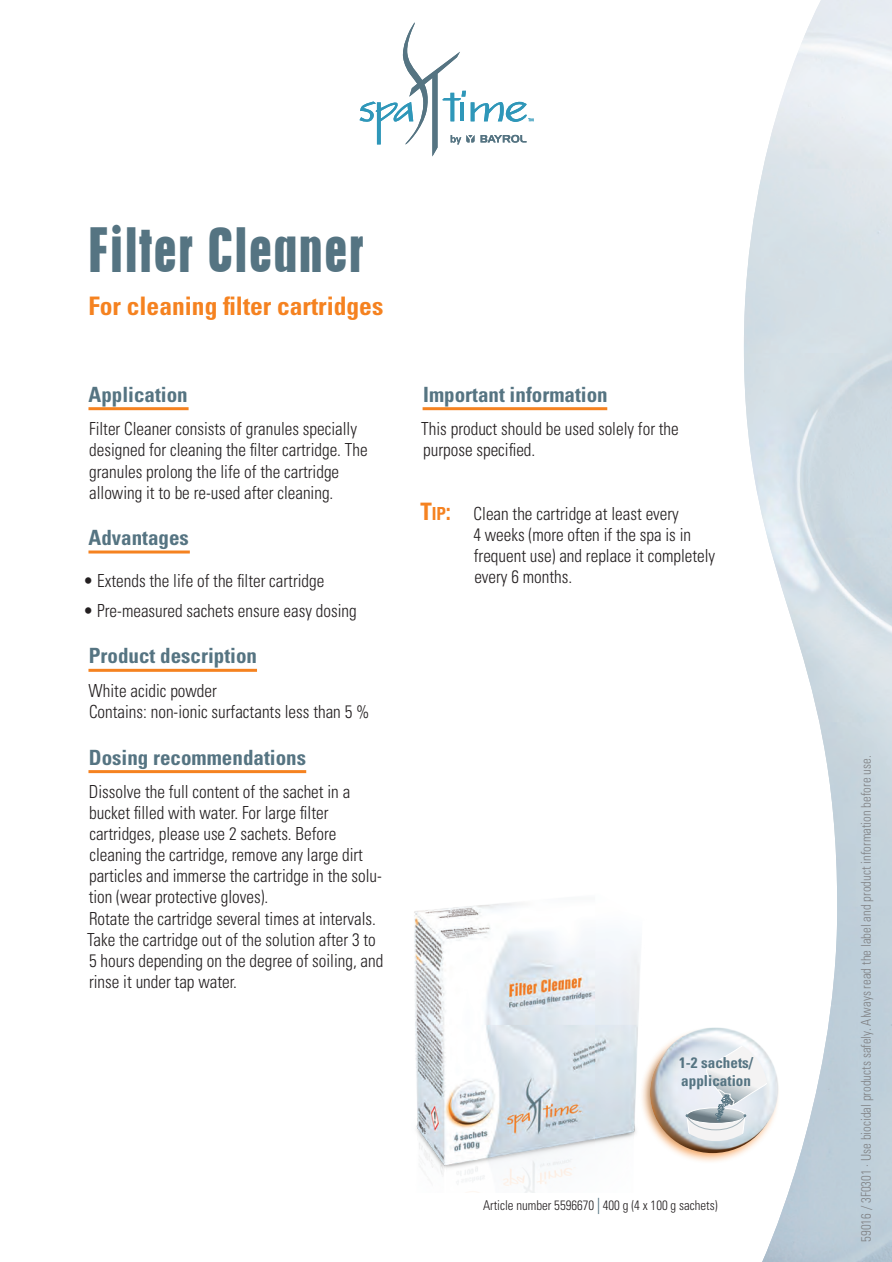
<style>
.page{position:relative;width:892px;height:1262px;background:#fff}
.page>*{position:absolute;margin:0;border:0;box-sizing:border-box;transform-origin:0 0}
.t1{font:54px "Cupido";letter-spacing:.025em;color:#557482;scale:.9 1}
.t2{font:700 condensed 25.5px "Univers LT Std";color:#f58220}
.t3{font:700 condensed 21px "Univers LT Std";color:#557482}
.t4{font:300 condensed 18px/21px "Univers LT Std";color:#231f20;scale:.95 1}
.t5{font:700 condensed 15.15px/17.4px "Univers LT Std";color:#557482}
.t6{font:300 condensed 13.5px "Univers LT Std";color:#808285;scale:.95 1}
.t7{font:300 condensed 13.5px "Univers LT Std";color:#231f20;scale:.95 1}
.s1{font-weight:700;font-size:24px;color:#f58220}
.s2{font-weight:700;color:#f58220}
.s3{font-family:"Vectora LT Std";font-weight:400;font-stretch:normal;font-size:16.2px;color:#557482}
</style>
<div class="page">
<img style="left:744px;top:0;width:147px;height:1261px">
<svg style="left:359px;top:23px;width:174px;height:133px"></svg>
<hr style="left:88px;top:407px;width:100px;height:3px;background:#f58220">
<hr style="left:88px;top:550px;width:102px;height:3px;background:#f58220">
<hr style="left:88px;top:668px;width:169px;height:3px;background:#f58220">
<hr style="left:88px;top:770px;width:218px;height:3px;background:#f58220">
<hr style="left:422px;top:407px;width:185px;height:3px;background:#f58220">
<img style="left:414px;top:903px;width:226px;height:288px">
<img style="left:600px;top:985px;width:223px;height:214px">
<svg style="left:685px;top:1042px;width:82px;height:98px"></svg>
<h1 class="t1" style="left:88px;top:212px;width:308px">Filter Cleaner</h1>
<h2 class="t2" style="left:88px;top:291px;width:296px">For cleaning filter cartridges</h2>
<p class="t3" style="left:88px;top:381px;width:101px">Application</p>
<p class="t4" style="left:89px;top:418px;width:295px">Filter Cleaner consists of granules specially designed for cleaning the filter cartridge. The granules prolong the life of the cartridge allowing it to be re-used after cleaning.</p>
<p class="t3" style="left:88px;top:524px;width:102px">Advantages</p>
<p class="t4" style="left:83px;top:570px;width:255px">• Extends the life of the filter cartridge</p>
<p class="t4" style="left:83px;top:600px;width:289px">• Pre-measured sachets ensure easy dosing</p>
<p class="t3" style="left:89px;top:642px;width:170px">Product description</p>
<p class="t4" style="left:89px;top:680px;width:297px">White acidic powder<br>Contains: non-ionic surfactants less than 5 %</p>
<p class="t3" style="left:89px;top:744px;width:218px">Dosing recommendations</p>
<p class="t4" style="left:87px;top:781px;width:313px">Dissolve the full content of the sachet in a bucket filled with water. For large filter cartridges, please use 2 sachets. Before cleaning the cartridge, remove any large dirt particles and immerse the cartridge in the solu&shy;tion (wear protective gloves).<br>Rotate the cartridge several times at intervals.<br>Take the cartridge out of the solution after 3 to 5 hours depending on the degree of soiling, and rinse it under tap water.</p>
<p class="t3" style="left:423px;top:381px;width:186px">Important information</p>
<p class="t4" style="left:421px;top:418px;width:272px">This product should be used solely for the purpose specified.</p>
<p class="t4" style="left:473px;top:503px;width:256px;text-indent:-53px"><span class="s1">T</span><span class="s2">ip</span><span class="s1">:</span> Clean the cartridge at least every<br>4 weeks (more often if the spa is in frequent use) and replace it completely every 6 months.</p>
<p class="t5" style="left:679px;top:1053px;width:75px">1-2 sachets/ application</p>
<p class="t7" style="left:483px;top:1196px;width:248px">Article number 5596670 <span class="s3">|</span> 400 g (4 x 100 g sachets)</p>
<p class="t6" style="left:857px;top:1241px;width:513px;rotate:-90deg">59016 / 3F0301 · Use biocidal products safely. Always read the label and product information before use.</p>
</div>
